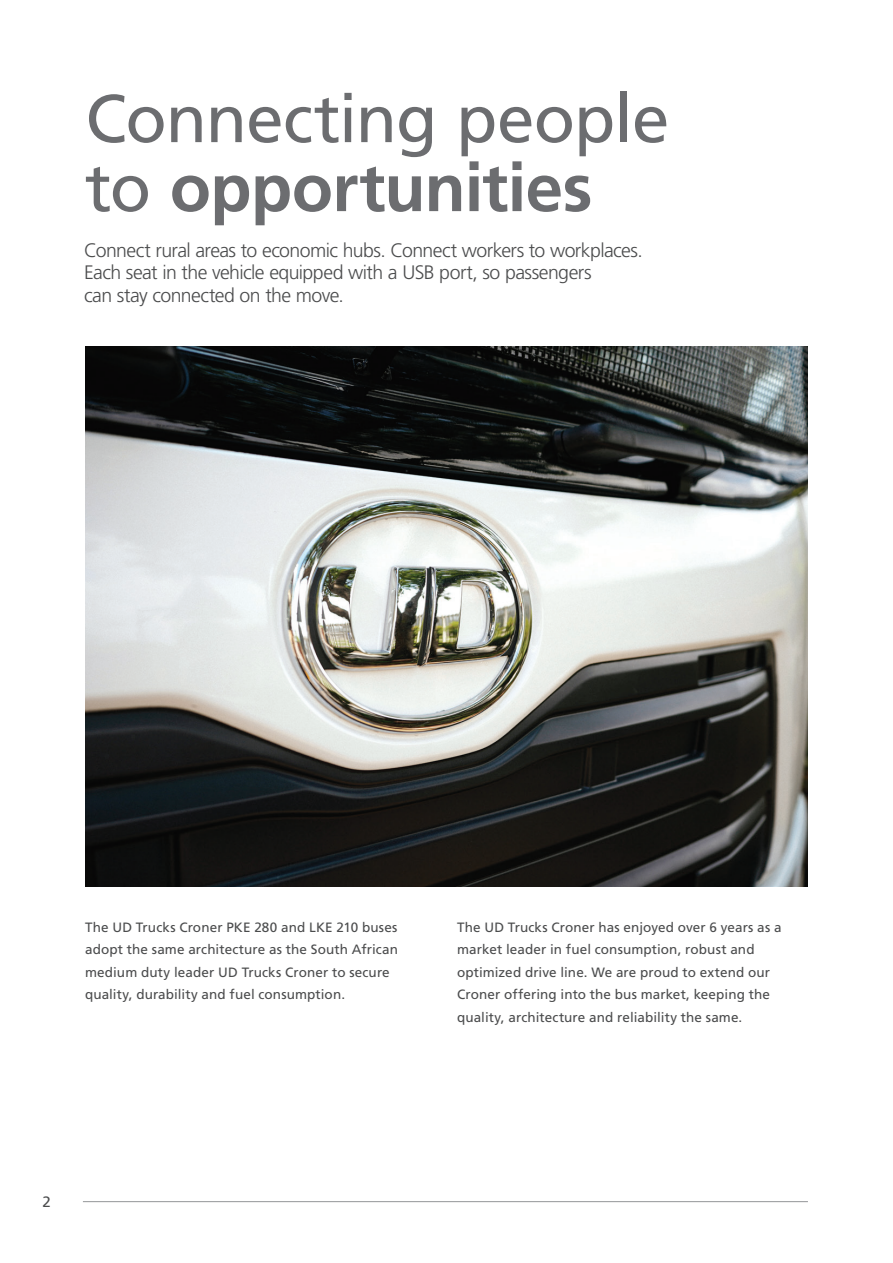
<style>
.page{position:relative;width:893px;height:1263px;background:#fff}
.page>*{position:absolute;margin:0;border:0;box-sizing:border-box;transform-origin:0 0}
.t1{font:67.5px/69px "Frutiger LT Std";letter-spacing:-.015em;color:#6c6d70}
.t2{font:300 19.5px/22.5px "Frutiger LT Std";letter-spacing:-.03em;color:#4b4c4d}
.t3{font:15px "Frutiger LT Std";color:#4b4c4d}
.t4{font:13.5px/22.5px "Frutiger LT Std";letter-spacing:.005em;color:#4b4c4d}
.s1{font-weight:700}
</style>
<div class="page">
<hr style="left:83px;top:1201px;width:725px;height:1px;background:#939598">
<img style="left:85px;top:347px;width:723px;height:540px">
<h1 class="t1" style="left:85px;top:84px;width:585px">Connecting people to <span class="s1">opportunities</span></h1>
<h2 class="t2" style="left:84px;top:239px;width:560px">Connect rural areas to economic hubs. Connect workers to workplaces.<br>Each seat in the vehicle equipped with a USB port, so passengers<br>can stay connected on the move.</h2>
<p class="t4" style="left:85px;top:916px;width:314px">The UD Trucks Croner PKE 280 and LKE 210 buses adopt the same architecture as the South African medium duty leader UD Trucks Croner to secure quality, durability and fuel consumption.</p>
<p class="t4" style="left:457px;top:916px;width:326px">The UD Trucks Croner has enjoyed over 6 years as a market leader in fuel consumption, robust and optimized drive line. We are proud to extend our Croner offering into the bus market, keeping the quality, architecture and reliability the same.</p>
<p class="t3" style="left:43px;top:1193px;width:10px">2</p>
</div>
